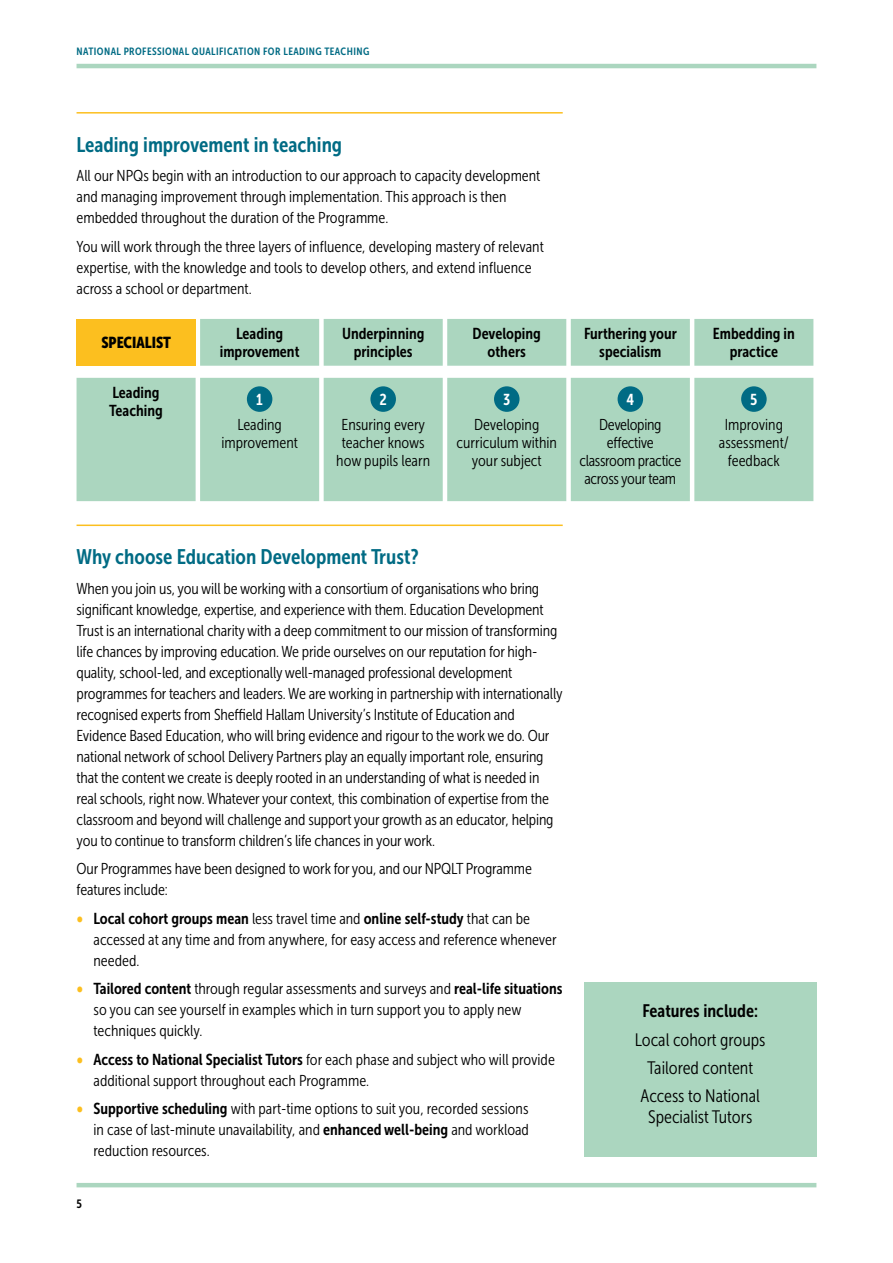
<style>
.page{position:relative;width:893px;height:1263px;background:#fff}
.page>*{position:absolute;margin:0;border:0;box-sizing:border-box;transform-origin:0 0}
.t1{font:21px "Museo Sans Cond 700";color:#006b84}
.t2{font:18px/28.5px "Museo Sans Cond 300";color:#000;text-align:center}
.t3{font:18px "Museo Sans Cond 700";color:#000}
.t4{font:15.75px/21px "Museo Sans Cond 300";letter-spacing:-.01em;color:#000}
.t5{font:15.75px/18px "Museo Sans Cond 700";color:#000;text-align:center}
.t6{font:15.75px "Museo Sans Cond 900";color:#000}
.t7{font:15.75px "Museo Sans Cond 700";color:#fff}
.t8{font:12px "Museo Sans Cond 700";color:#000}
.t9{font:10.5px "Museo Sans Cond 700";letter-spacing:.04em;color:#006b84}
.s1{font-family:"Museo Sans Cond 900";color:#fcbf1f}
.s2{font-family:"Museo Sans Cond 300"}
.s3{font-family:"Museo Sans Cond 700"}
</style>
<div class="page">
<hr style="left:77px;top:64px;width:739px;height:4px;background:#abd6bf">
<hr style="left:77px;top:1183px;width:739px;height:4px;background:#abd6bf">
<hr style="left:77px;top:112px;width:486px;height:2px;background:#fcbf1f">
<hr style="left:77px;top:524px;width:486px;height:2px;background:#fcbf1f">
<svg style="left:77px;top:319px;width:736px;height:182px;background:#b4d7bc"></svg>
<div style="left:247px;top:386px;width:25px;height:26px;background:#006b84;border-radius:50%"></div>
<div style="left:370px;top:386px;width:26px;height:26px;background:#006b84;border-radius:50%"></div>
<div style="left:494px;top:386px;width:25px;height:26px;background:#006b84;border-radius:50%"></div>
<div style="left:618px;top:386px;width:25px;height:26px;background:#006b84;border-radius:50%"></div>
<div style="left:741px;top:386px;width:26px;height:26px;background:#006b84;border-radius:50%"></div>
<div style="left:584px;top:982px;width:232px;height:175px;background:#abd6bf"></div>
<p class="t9" style="left:77px;top:45px;width:294px">NATIONAL PROFESSIONAL QUALIFICATION FOR LEADING TEACHING</p>
<h1 class="t1" style="left:77px;top:133px;width:267px">Leading improvement in teaching</h1>
<p class="t4" style="left:77px;top:166px;width:465px">All our NPQs begin with an introduction to our approach to capacity development and managing improvement through implementation. This approach is then embedded throughout the duration of the Programme.</p>
<p class="t4" style="left:77px;top:236px;width:469px">You will work through the three layers of influence, developing mastery of relevant expertise, with the knowledge and tools to develop others, and extend influence across a school or department.</p>
<p class="t6" style="left:101px;top:334px;width:71px">SPECIALIST</p>
<p class="t5" style="left:220px;top:325px;width:81px">Leading improvement</p>
<p class="t5" style="left:342px;top:325px;width:84px">Underpinning principles</p>
<p class="t5" style="left:473px;top:325px;width:70px">Developing others</p>
<p class="t5" style="left:584px;top:325px;width:94px">Furthering your specialism</p>
<p class="t5" style="left:713px;top:325px;width:83px">Embedding in practice</p>
<p class="t5" style="left:109px;top:384px;width:55px;text-align:left">Leading<br>Teaching</p>
<p class="t7" style="left:256px;top:391px;width:8px">1</p>
<p class="t4" style="left:221px;top:416px;width:78px;line-height:18px;text-align:center">Leading improvement</p>
<p class="t7" style="left:379px;top:391px;width:9px">2</p>
<p class="t4" style="left:336px;top:416px;width:95px;line-height:18px;text-align:center">Ensuring every teacher knows how pupils learn</p>
<p class="t7" style="left:503px;top:391px;width:9px">3</p>
<p class="t4" style="left:457px;top:416px;width:102px;line-height:18px;text-align:center">Developing curriculum within your subject</p>
<p class="t7" style="left:626px;top:391px;width:9px">4</p>
<p class="t4" style="left:579px;top:416px;width:103px;line-height:18px;text-align:center">Developing effective classroom practice across your team</p>
<p class="t7" style="left:750px;top:391px;width:9px">5</p>
<p class="t4" style="left:719px;top:416px;width:72px;line-height:18px;text-align:center">Improving assessment/ feedback</p>
<h1 class="t1" style="left:77px;top:545px;width:344px">Why choose Education Development Trust?</h1>
<p class="t4" style="left:77px;top:578px;width:488px">When you join us, you will be working with a consortium of organisations who bring significant knowledge, expertise, and experience with them. Education Development Trust is an international charity with a deep commitment to our mission of transforming life chances by improving education. We pride ourselves on our reputation for high&shy;quality, school-led, and exceptionally well-managed professional development programmes for teachers and leaders. We are working in partnership with internationally recognised experts from Sheffield Hallam University’s Institute of Education and Evidence Based Education, who will bring evidence and rigour to the work we do. Our national network of school Delivery Partners play an equally important role, ensuring that the content we create is deeply rooted in an understanding of what is needed in real schools, right now. Whatever your context, this combination of expertise from the classroom and beyond will challenge and support your growth as an educator, helping you to continue to transform children’s life chances in your work.</p>
<p class="t4" style="left:77px;top:858px;width:457px">Our Programmes have been designed to work for you, and our NPQLT Programme features include:</p>
<p class="t5" style="left:77px;top:909px;width:455px"><span class="s1">•</span> Local cohort groups mean <span class="s2">less travel time and</span> online self-study <span class="s2">that can be</span></p>
<p class="t4" style="left:94px;top:929px;width:465px">accessed at any time and from anywhere, for easy access and reference whenever needed.</p>
<p class="t4" style="left:94px;top:978px;width:470px;text-indent:-17px"><span class="s1">•</span> <span class="s3">Tailored content</span> through regular assessments and surveys and <span class="s3">real-life situations </span>so you can see yourself in examples which in turn support you to apply new techniques quickly.</p>
<p class="t4" style="left:94px;top:1049px;width:463px;text-indent:-17px"><span class="s1">•</span> <span class="s3">Access to National Specialist Tutors</span> for each phase and subject who will provide additional support throughout each Programme.</p>
<p class="t4" style="left:94px;top:1098px;width:437px;text-align:justify;text-indent:-17px"><span class="s1">•</span> <span class="s3">Supportive scheduling</span> with part-time options to suit you, recorded sessions in case of last-minute unavailability, and <span class="s3">enhanced well-being</span> and workload reduction resources.</p>
<p class="t8" style="left:77px;top:1197px;width:7px">5</p>
<p class="t3" style="left:642px;top:1001px;width:117px">Features include:</p>
<p class="t2" style="left:635px;top:1025px;width:132px">Local cohort groups<br>Tailored content<br>Access to National</p>
<p class="t2" style="left:648px;top:1103px;width:106px">Specialist Tutors</p>
</div>
